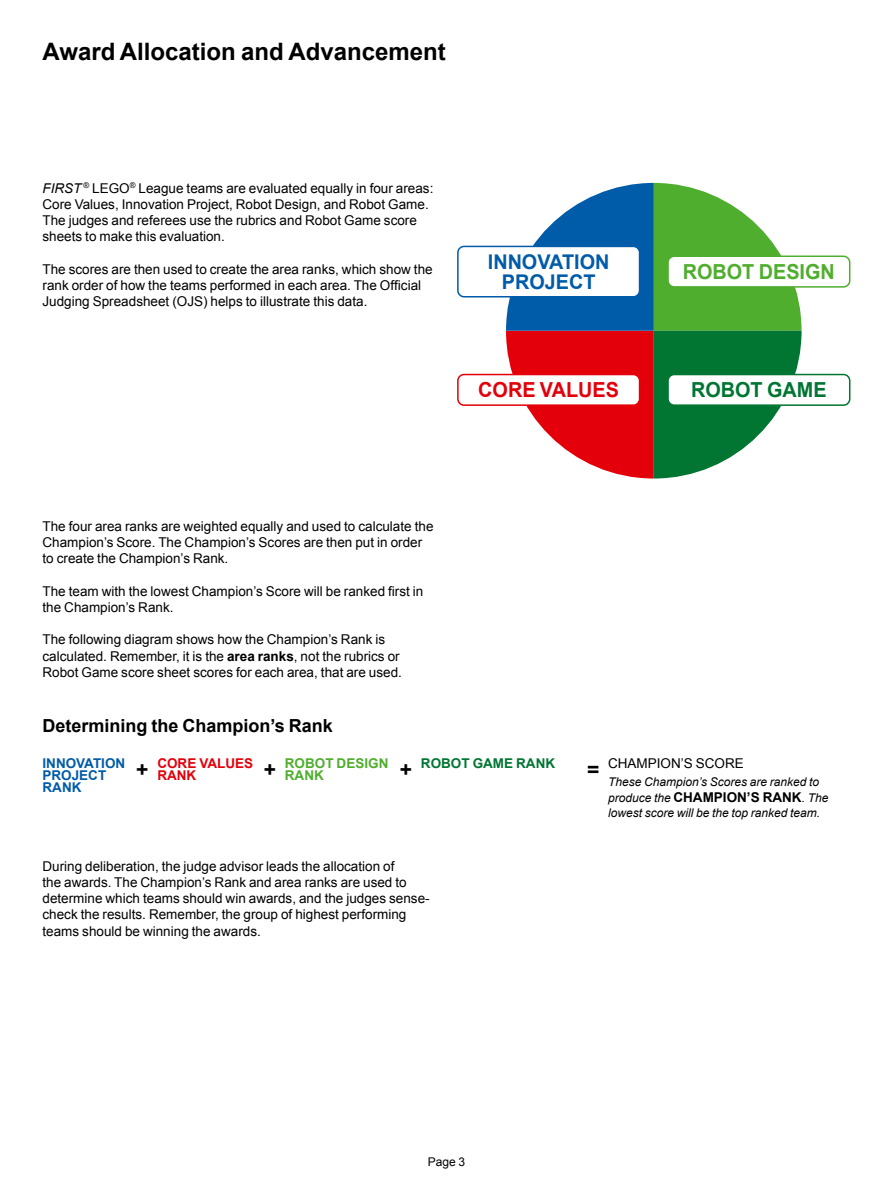
<style>
.page{position:relative;width:893px;height:1191px;background:#fff}
.page>*{position:absolute;margin:0;border:0;box-sizing:border-box;transform-origin:0 0}
.t1{font:700 24px "Arial";color:#000}
.t2{font:700 21px "Arial";color:#000}
.t3{font:700 20.7px "Arial";color:#50ae2e;scale:.96 1}
.t4{font:700 20.7px "Arial";color:#e3000a;scale:.96 1}
.t5{font:700 20.7px "Arial";color:#007632;scale:.96 1}
.t6{font:700 20.25px/20.2px "Arial";color:#005ba8;text-align:center}
.t7{font:700 18px "Arial";color:#000}
.t8{font:13.5px/16.2px "Arial";color:#000}
.t9{font:700 13.5px/12px "Arial";color:#005ba8}
.t10{font:700 13.5px/12px "Arial";color:#50ae2e}
.t11{font:700 13.5px/12px "Arial";color:#e3000a}
.t12{font:700 13.5px "Arial";color:#007632}
.t13{font:italic 12px/16.2px "Arial";color:#000}
.t14{font:12px "Arial";color:#000}
.s1{font-style:italic}
.s2{font-weight:700}
.s3{font-weight:700;font-style:normal;font-size:13.5px}
</style>
<div class="page">
<svg style="left:506px;top:183px;width:296px;height:295px"></svg>
<div style="left:668px;top:374px;width:182px;height:31px;background:#fff;border-radius:6px"></div>
<div style="left:667px;top:374px;width:183px;height:32px;border:2px solid #007632;border-radius:6px"></div>
<div style="left:668px;top:256px;width:182px;height:31px;background:#fff;border-radius:6px"></div>
<div style="left:667px;top:255px;width:183px;height:33px;border:2px solid #50ae2e;border-radius:6px"></div>
<div style="left:458px;top:374px;width:181px;height:31px;background:#fff;border-radius:6px"></div>
<div style="left:457px;top:374px;width:183px;height:32px;border:2px solid #e3000a;border-radius:6px"></div>
<div style="left:458px;top:246px;width:181px;height:51px;background:#fff;border-radius:6px"></div>
<div style="left:457px;top:246px;width:183px;height:51px;border:2px solid #005ba8;border-radius:6px"></div>
<h1 class="t1" style="left:43px;top:35px;width:405px">Award Allocation and Advancement</h1>
<p class="t8" style="left:43px;top:180px;width:392px"><span class="s1">FIRST</span> <sup>®</sup> LEGO<sup>®</sup> League teams are evaluated equally in four areas:<br>Core Values, Innovation Project, Robot Design, and Robot Game.<br>The judges and referees use the rubrics and Robot Game score sheets to make this evaluation.</p>
<p class="t8" style="left:43px;top:261px;width:392px">The scores are then used to create the area ranks, which show the rank order of how the teams performed in each area. The Official<br>Judging Spreadsheet (OJS) helps to illustrate this data.</p>
<h3 class="t6" style="left:488px;top:252px;width:123px">INNOVATION<br>PROJECT</h3>
<h3 class="t4" style="left:478px;top:376px;width:148px">CORE VALUES</h3>
<p class="t8" style="left:43px;top:518px;width:392px">The four area ranks are weighted equally and used to calculate the<br>Champion’s Score. The Champion’s Scores are then put in order to create the Champion’s Rank.</p>
<p class="t8" style="left:43px;top:583px;width:382px">The team with the lowest Champion’s Score will be ranked first in the Champion’s Rank.</p>
<p class="t8" style="left:43px;top:631px;width:361px">The following diagram shows how the Champion’s Rank is calculated. Remember, it is the <span class="s2">area ranks</span>, not the rubrics or<br>Robot Game score sheet scores for each area, that are used.</p>
<h3 class="t7" style="left:43px;top:714px;width:292px">Determining the Champion’s Rank</h3>
<h3 class="t3" style="left:683px;top:258px;width:160px">ROBOT DESIGN</h3>
<h3 class="t5" style="left:691px;top:376px;width:143px">ROBOT GAME</h3>
<p class="t9" style="left:43px;top:757px;width:84px">INNOVATION<br>PROJECT<br>RANK</p>
<h2 class="t2" style="left:136px;top:756px;width:14px">+</h2>
<p class="t11" style="left:157px;top:757px;width:97px">CORE VALUES<br>RANK</p>
<h2 class="t2" style="left:264px;top:756px;width:14px">+</h2>
<p class="t10" style="left:285px;top:757px;width:105px">ROBOT DESIGN<br>RANK</p>
<h2 class="t2" style="left:400px;top:756px;width:14px">+</h2>
<p class="t12" style="left:421px;top:754px;width:136px">ROBOT GAME RANK</p>
<p class="t8" style="left:43px;top:858px;width:389px">During deliberation, the judge advisor leads the allocation of<br>the awards. The Champion’s Rank and area ranks are used to determine which teams should win awards, and the judges sense&shy;check the results. Remember, the group of highest performing teams should be winning the awards.</p>
<h2 class="t2" style="left:587px;top:756px;width:14px">=</h2>
<p class="t8" style="left:608px;top:755px;width:137px">CHAMPION’S SCORE</p>
<p class="t13" style="left:608px;top:774px;width:222px">These Champion’s Scores are ranked to produce the <span class="s3">CHAMPION’S RANK</span>. The</p>
<p class="t13" style="left:608px;top:804px;width:214px">lowest score will be the top ranked team.</p>
<p class="t14" style="left:428px;top:1153px;width:39px">Page 3</p>
</div>
